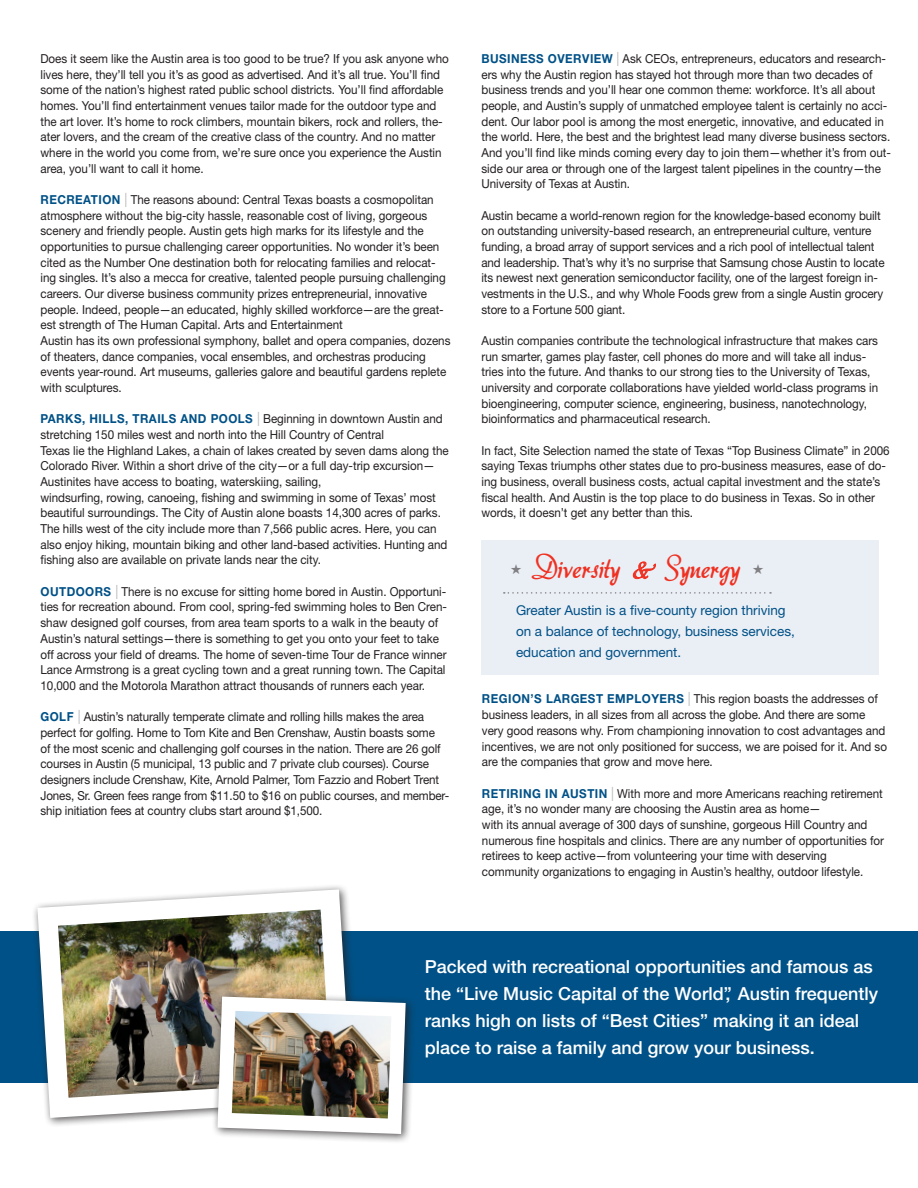
<style>
.page{position:relative;width:918px;height:1188px;background:#fff}
.page>*{position:absolute;margin:0;border:0;box-sizing:border-box;transform-origin:0 0}
.t1{font:28.5px "aka Dora";color:#ef3122}
.t2{font:500 18px/27px "Helvetica Neue LT Std";color:#fff}
.t3{font:13.5px/21px "Helvetica Neue LT Std";letter-spacing:-.005em;color:#005187}
.t4{font:12.3px/15.8px "Helvetica Neue LT Std";letter-spacing:-.005em;color:#231f20;scale:.94 1}
.s1{font-weight:700;color:#005187}
.s2{font-size:14.1px;color:#babbbe}
.s3{font-family:"Apple Chancery";font-style:italic;font-size:24px}
</style>
<div class="page">
<div style="left:0;top:932px;width:918px;height:151px;background:#005187"></div>
<div style="left:481px;top:540px;width:397px;height:134px;background:#eaeef5"></div>
<svg style="left:633px;top:562px;width:23px;height:17px"></svg>
<svg style="left:504px;top:592px;width:267px;height:2px"></svg>
<div style="left:32px;top:884px;width:330px;height:244px;background:#231f20;opacity:.75"></div>
<svg style="left:37px;top:889px;width:315px;height:229px"></svg>
<img style="left:58px;top:910px;width:273px;height:188px">
<div style="left:212px;top:991px;width:204px;height:153px;background:#231f20;opacity:.75"></div>
<svg style="left:218px;top:997px;width:188px;height:137px"></svg>
<img style="left:232px;top:1011px;width:159px;height:108px">
<p class="t4" style="left:40px;top:50px;width:436px">Does it seem like the Austin area is too good to be true? If you ask anyone who lives here, they’ll tell you it’s as good as advertised. And it’s all true. You’ll find some of the nation’s highest rated public school districts. You’ll find affordable homes. You’ll find entertainment venues tailor made for the outdoor type and the art lover. It’s home to rock climbers, mountain bikers, rock and rollers, the&shy;ater lovers, and the cream of the creative class of the country. And no matter where in the world you come from, we’re sure once you experience the Austin area, you’ll want to call it home.</p>
<p class="t4" style="left:40px;top:191px;width:438px"><span class="s1">RECREATION</span> <span class="s2">|</span> The reasons abound: Central Texas boasts a cosmopolitan atmosphere without the big-city hassle, reasonable cost of living, gorgeous scenery and friendly people. Austin gets high marks for its lifestyle and the opportunities to pursue challenging career opportunities. No wonder it’s been cited as the Number One destination both for relocating families and relocat&shy;ing singles. It’s also a mecca for creative, talented people pursuing challenging careers. Our diverse business community prizes entrepreneurial, innovative people. Indeed, people—an educated, highly skilled workforce—are the great&shy;est strength of The Human Capital. Arts and Entertainment<br>Austin has its own professional symphony, ballet and opera companies, dozens of theaters, dance companies, vocal ensembles, and orchestras producing events year-round. Art museums, galleries galore and beautiful gardens replete with sculptures.</p>
<p class="t4" style="left:40px;top:411px;width:436px"><span class="s1">PARKS, H ILLS, TRAILS AND POOLS</span> <span class="s2">|</span> Beginning in downtown Austin and stretching 150 miles west and north into the Hill Country of Central<br>Texas lie the Highland Lakes, a chain of lakes created by seven dams along the Colorado River. Within a short drive of the city—or a full day-trip excursion— Austinites have access to boating, waterskiing, sailing,<br>windsurfing, rowing, canoeing, fishing and swimming in some of Texas’ most beautiful surroundings. The City of Austin alone boasts 14,300 acres of parks.<br>The hills west of the city include more than 7,566 public acres. Here, you can also enjoy hiking, mountain biking and other land-based activities. Hunting and fishing also are available on private lands near the city.</p>
<p class="t4" style="left:40px;top:583px;width:434px"><span class="s1">OUTDOORS</span> <span class="s2">|</span> There is no excuse for sitting home bored in Austin. Opportuni&shy;ties for recreation abound. From cool, spring-fed swimming holes to Ben Cren&shy;shaw designed golf courses, from area team sports to a walk in the beauty of Austin’s natural settings—there is something to get you onto your feet to take off across your field of dreams. The home of seven-time Tour de France winner Lance Armstrong is a great cycling town and a great running town. The Capital 10,000 and the Motorola Marathon attract thousands of runners each year.</p>
<p class="t4" style="left:40px;top:709px;width:436px"><span class="s1">GOLF</span> <span class="s2">|</span> Austin’s naturally temperate climate and rolling hills makes the area perfect for golfing. Home to Tom Kite and Ben Crenshaw, Austin boasts some<br>of the most scenic and challenging golf courses in the nation. There are 26 golf courses in Austin (5 municipal, 13 public and 7 private club courses). Course designers include Crenshaw, Kite, Arnold Palmer, Tom Fazzio and Robert Trent Jones, Sr. Green fees range from $11.50 to $16 on public courses, and member&shy;ship initiation fees at country clubs start around $1,500.</p>
<p class="t4" style="left:481px;top:50px;width:437px"><span class="s1">BUSINESS OVERVIEW</span> <span class="s2">|</span> Ask CEOs, entrepreneurs, educators and research&shy;ers why the Austin region has stayed hot through more than two decades of business trends and you’ll hear one common theme: workforce. It’s all about people, and Austin’s supply of unmatched employee talent is certainly no acci&shy;dent. Our labor pool is among the most energetic, innovative, and educated in the world. Here, the best and the brightest lead many diverse business sectors.<br>And you’ll find like minds coming every day to join them—whether it’s from out&shy;side our area or through one of the largest talent pipelines in the country—the University of Texas at Austin.</p>
<p class="t4" style="left:481px;top:207px;width:430px">Austin became a world-renown region for the knowledge-based economy built on outstanding university-based research, an entrepreneurial culture, venture funding, a broad array of support services and a rich pool of intellectual talent and leadership. That’s why it’s no surprise that Samsung chose Austin to locate its newest next generation semiconductor facility, one of the largest foreign in&shy;vestments in the U.S., and why Whole Foods grew from a single Austin grocery store to a Fortune 500 giant.</p>
<p class="t4" style="left:481px;top:333px;width:424px">Austin companies contribute the technological infrastructure that makes cars run smarter, games play faster, cell phones do more and will take all indus&shy;tries into the future. And thanks to our strong ties to the University of Texas, university and corporate collaborations have yielded world-class programs in bioengineering, computer science, engineering, business, nanotechnology, bioinformatics and pharmaceutical research.</p>
<p class="t4" style="left:481px;top:442px;width:436px">In fact, Site Selection named the state of Texas “Top Business Climate” in 2006 saying Texas triumphs other states due to pro-business measures, ease of do&shy;ing business, overall business costs, actual capital investment and the state’s fiscal health. And Austin is the top place to do business in Texas. So in other words, it doesn’t get any better than this.</p>
<h1 class="t1" style="left:532px;top:549px;width:210px">Diversity <span class="s3">&amp;</span> Synergy</h1>
<p class="t3" style="left:516px;top:599px;width:280px">Greater Austin is a five-county region thriving on a balance of technology, business services, education and government.</p>
<p class="t4" style="left:482px;top:691px;width:432px"><span class="s1">REGION’S LARGEST EMPLOYERS</span> <span class="s2">|</span> This region boasts the addresses of business leaders, in all sizes from all across the globe. And there are some very good reasons why. From championing innovation to cost advantages and incentives, we are not only positioned for success, we are poised for it. And so are the companies that grow and move here.</p>
<p class="t4" style="left:482px;top:785px;width:429px"><span class="s1">RETIRING IN AUSTIN</span> <span class="s2">|</span> With more and more Americans reaching retirement age, it’s no wonder many are choosing the Austin area as home—<br>with its annual average of 300 days of sunshine, gorgeous Hill Country and numerous fine hospitals and clinics. There are any number of opportunities for retirees to keep active—from volunteering your time with deserving community organizations to engaging in Austin’s healthy, outdoor lifestyle.</p>
<h2 class="t2" style="left:425px;top:953px;width:455px">Packed with recreational opportunities and famous as the “Live Music Capital of the World”, Austin frequently ranks high on lists of “Best Cities” making it an ideal place to raise a family and grow your business.</h2>
</div>
